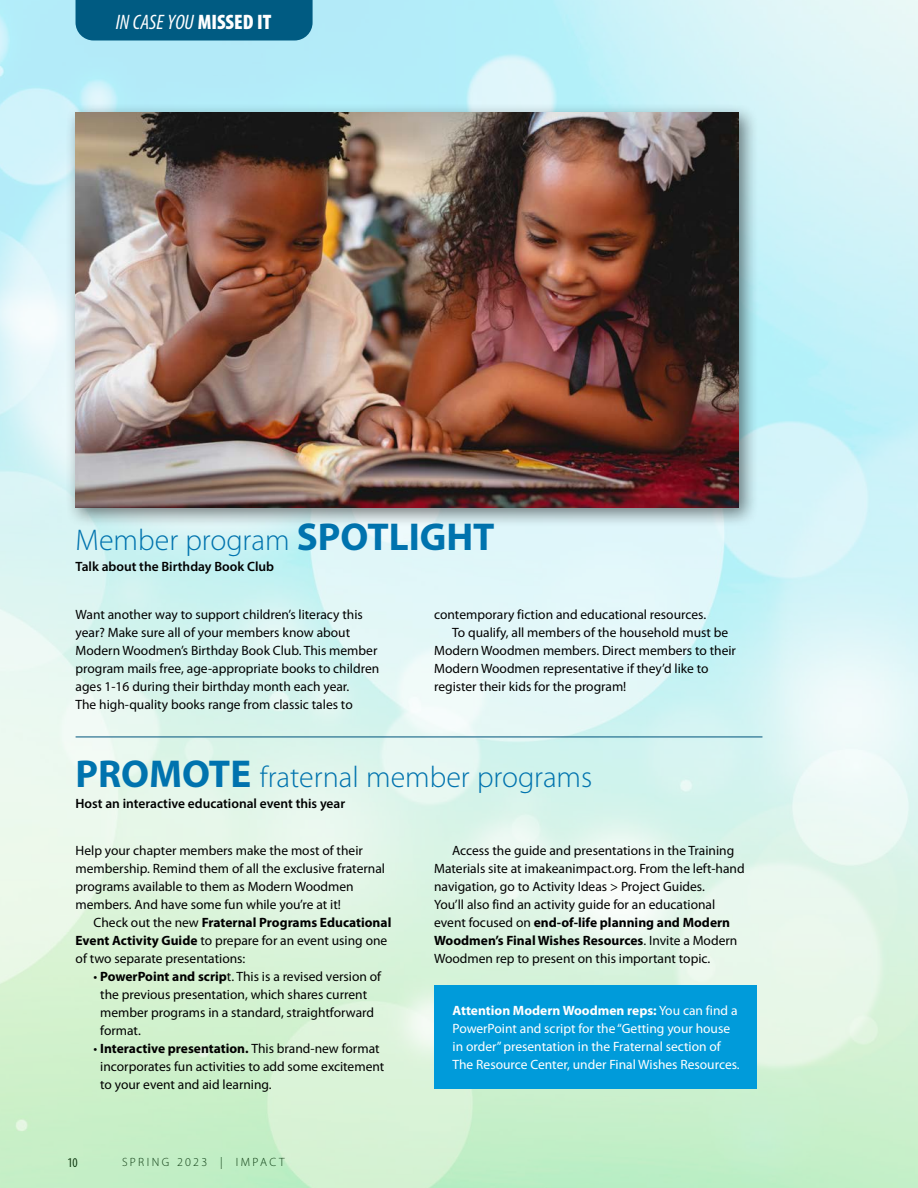
<style>
.page{position:relative;width:918px;height:1188px;background:#fff}
.page>*{position:absolute;margin:0;border:0;box-sizing:border-box;transform-origin:0 0}
.t1{font:300 30px "Myriad Pro";color:#0073ae}
.t2{font:italic condensed 21px "Myriad Pro";color:#fff}
.t3{font:13.5px/18px "Myriad Pro";color:#000}
.t4{font:13.5px/18px "Myriad Pro";color:#fff}
.t5{font:600 13.5px "Myriad Pro";color:#000}
.t6{font:condensed 13.5px "Myriad Pro";color:#000}
.t7{font:300 12px "Myriad Pro";letter-spacing:.2em;color:#000}
.s1{font-weight:900;font-style:normal}
.s2{font-weight:700;font-size:39px}
.s3{font-weight:700}
</style>
<div class="page">
<img style="left:0;top:0;width:918px;height:1188px">
<hr style="left:76px;top:737px;width:686px;height:1px;background:#00537b">
<div style="left:76px;top:0;width:237px;height:40px;background:#005b82"></div>
<div style="left:65px;top:102px;width:694px;height:426px;background:#000;opacity:.5"></div>
<img style="left:76px;top:113px;width:663px;height:395px">
<div style="left:434px;top:985px;width:323px;height:104px;background:#009bda"></div>
<h2 class="t2" style="left:116px;top:10px;width:157px">IN CASE YOU <span class="s1">MISSED IT</span></h2>
<h1 class="t1" style="left:76px;top:522px;width:421px">Member program <span class="s2">SPOTLIGHT</span></h1>
<p class="t5" style="left:76px;top:558px;width:200px">Talk about the Birthday Book Club</p>
<p class="t3" style="left:76px;top:606px;width:305px">Want another way to support children’s literacy this year? Make sure all of your members know about Modern Woodmen’s Birthday Book Club. This member program mails free, age-appropriate books to children ages 1-16 during their birthday month each year.<br>The high-quality books range from classic tales to</p>
<p class="t3" style="left:434px;top:606px;width:273px">contemporary fiction and educational resources.</p>
<p class="t3" style="left:452px;top:624px;width:278px">To qualify, all members of the household must be</p>
<p class="t3" style="left:434px;top:642px;width:303px">Modern Woodmen members. Direct members to their</p>
<p class="t3" style="left:434px;top:660px;width:276px">Modern Woodmen representative if they’d like to</p>
<p class="t3" style="left:434px;top:678px;width:194px">register their kids for the program!</p>
<h1 class="t1" style="left:76px;top:759px;width:518px"><span class="s2">PROMOTE</span> fraternal member programs</h1>
<p class="t5" style="left:76px;top:795px;width:271px">Host an interactive educational event this year</p>
<p class="t3" style="left:434px;top:841px;width:312px;text-indent:18px">Access the guide and presentations in the Training Materials site at imakeanimpact.org. From the left-hand navigation, go to Activity Ideas &gt; Project Guides.<br>You’ll also find an activity guide for an educational event focused on <span class="s3">end-of-life planning and Modern Woodmen’s Final Wishes Resources</span>. Invite a Modern Woodmen rep to present on this important topic.</p>
<p class="t4" style="left:453px;top:1001px;width:289px"><span class="s3">Attention Modern Woodmen reps:</span> You can find a PowerPoint and script for the “Getting your house in order” presentation in the Fraternal section of The Resource Center, under Final Wishes Resources.</p>
<p class="t3" style="left:76px;top:841px;width:311px">Help your chapter members make the most of their membership. Remind them of all the exclusive fraternal programs available to them as Modern Woodmen members. And have some fun while you’re at it!</p>
<p class="t3" style="left:76px;top:913px;width:317px;text-indent:18px">Check out the new <span class="s3">Fraternal Programs Educational<br>Event Activity Guide</span> to prepare for an event using one of two separate presentations:</p>
<p class="t3" style="left:100px;top:967px;width:282px;text-indent:-7px">• <span class="s3">PowerPoint and scrip</span>t. This is a revised version of the previous presentation, which shares current member programs in a standard, straightforward format.</p>
<p class="t3" style="left:100px;top:1039px;width:286px;text-indent:-7px">• <span class="s3">Interactive presentation.</span> This brand-new format incorporates fun activities to add some excitement to your event and aid learning.</p>
<p class="t6" style="left:68px;top:1155px;width:12px">10</p>
<p class="t7" style="left:122px;top:1154px;width:164px">SPRING 2023 | IMPACT</p>
</div>
